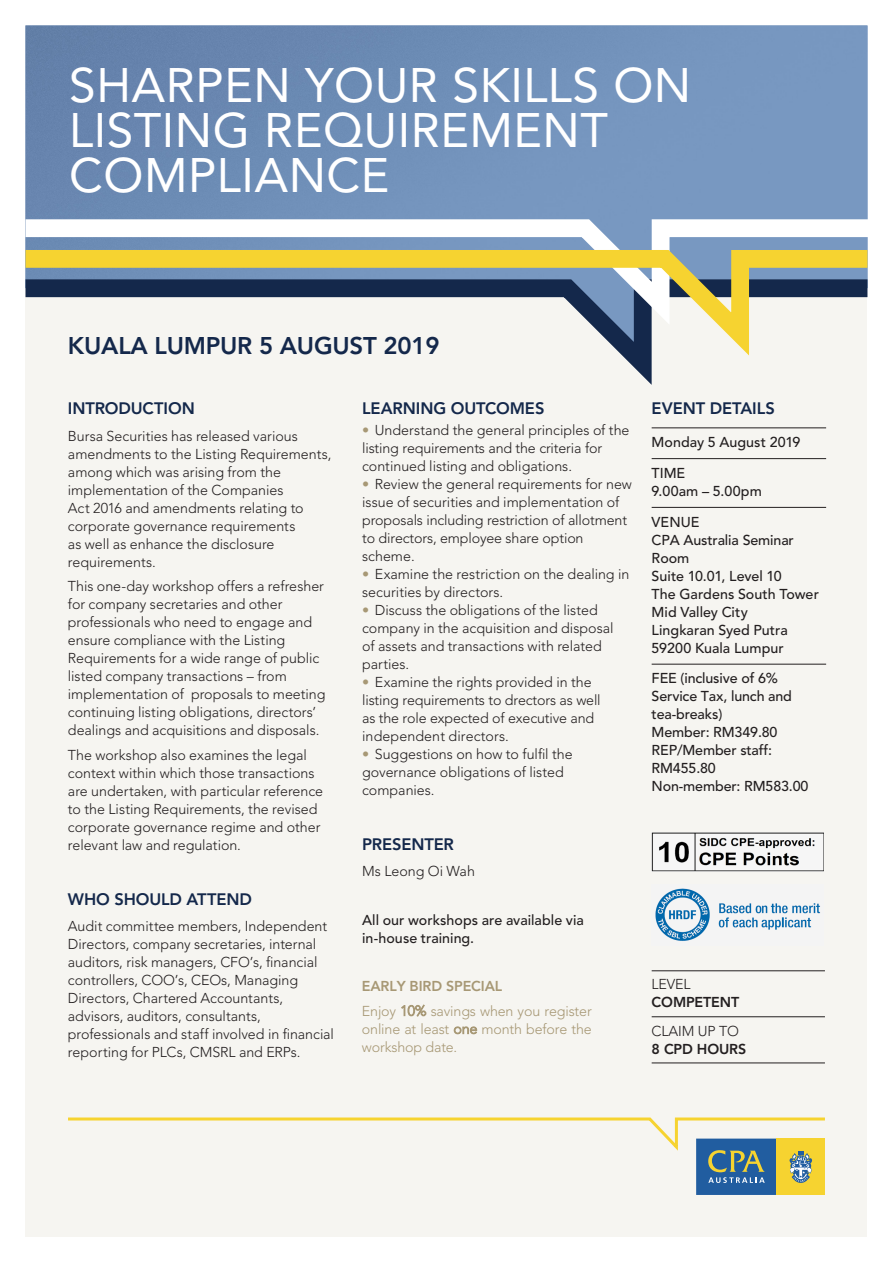
<style>
.page{position:relative;width:893px;height:1263px;background:#fff}
.page>*{position:absolute;margin:0;border:0;box-sizing:border-box;transform-origin:0 0}
.t1{font:48px/45px "Avenir LT Std";letter-spacing:.01em;color:#fff}
.t2{font:800 24px "Avenir LT Std";letter-spacing:-.01em;color:#14284b}
.Body_heading{font:800 16.5px "Avenir LT Std";letter-spacing:-.01em;color:#14284b}
.Body{font:300 14.25px/18px "Avenir LT Std";color:#231f20}
.Event_details{font:500 14.25px/18px "Avenir LT Std";letter-spacing:-.01em;color:#231f20}
.t3{font:300 14.25px/18px "Avenir LT Std";letter-spacing:-.01em;color:#a79875;text-align:justify}
.Body-2{font:500 14.25px/18px "Avenir LT Std";color:#231f20}
.t4{font:800 14.25px "Avenir LT Std";letter-spacing:-.01em;color:#a79875}
.t5{font:800 14.25px/18px "Avenir LT Std";letter-spacing:-.01em;color:#231f20}
.s1{color:#a79875}
.s2{font-weight:300}
.s3{font-weight:800}
</style>
<div class="page">
<div style="left:26px;top:26px;width:841px;height:1211px;background:#f6f5f1"></div>
<img style="left:26px;top:26px;width:841px;height:184px">
<svg style="left:26px;top:210px;width:841px;height:31px"></svg>
<svg style="left:26px;top:241px;width:841px;height:136px"></svg>
<div style="left:696px;top:1138px;width:81px;height:57px;background:#215da0"></div>
<div style="left:777px;top:1138px;width:48px;height:57px;background:#f6d330"></div>
<svg style="left:68px;top:1117px;width:757px;height:66px"></svg>
<hr style="left:652px;top:970px;width:173px;height:1px;background:#231f20">
<hr style="left:652px;top:1016px;width:173px;height:1px;background:#231f20">
<hr style="left:652px;top:1063px;width:173px;height:1px;background:#231f20">
<hr style="left:652px;top:428px;width:174px;height:1px;background:#231f20">
<hr style="left:652px;top:458px;width:174px;height:1px;background:#231f20">
<hr style="left:652px;top:507px;width:174px;height:1px;background:#231f20">
<hr style="left:652px;top:664px;width:174px;height:1px;background:#231f20">
<img style="left:655px;top:888px;width:165px;height:53px">
<img style="left:651px;top:832px;width:173px;height:39px">
<p class="t1" style="left:69px;top:63px;width:623px">SHARPEN YOUR SKILLS ON<br>LISTING REQUIREMENT<br>COMPLIANCE</p>
<p class="t2" style="left:68px;top:332px;width:373px">KUALA LUMPUR 5 AUGUST 2019</p>
<p class="Body_heading" style="left:68px;top:399px;width:128px">INTRODUCTION</p>
<p class="Body" style="left:68px;top:427px;width:265px">Bursa Securities has released various amendments to the Listing Requirements, among which was arising from the implementation of the Companies<br>Act 2016 and amendments relating to corporate governance requirements<br>as well as enhance the disclosure requirements.</p>
<p class="Body" style="left:68px;top:577px;width:259px">This one-day workshop offers a refresher for company secretaries and other professionals who need to engage and ensure compliance with the Listing Requirements for a wide range of public listed company transactions – from implementation of proposals to meeting continuing listing obligations, directors’ dealings and acquisitions and disposals.</p>
<p class="Body" style="left:68px;top:746px;width:257px">The workshop also examines the legal context within which those transactions are undertaken, with particular reference to the Listing Requirements, the revised corporate governance regime and other relevant law and regulation.</p>
<p class="Body_heading" style="left:68px;top:889px;width:186px">WHO SHOULD ATTEND</p>
<p class="Body" style="left:68px;top:917px;width:268px">Audit committee members, Independent Directors, company secretaries, internal auditors, risk managers, CFO’s, financial controllers, COO’s, CEOs, Managing Directors, Chartered Accountants, advisors, auditors, consultants, professionals and staff involved in financial reporting for PLCs, CMSRL and ERPs.</p>
<p class="Body_heading" style="left:362px;top:399px;width:184px">LEARNING OUTCOMES</p>
<p class="Body" style="left:362px;top:421px;width:269px"><span class="s1">•</span> Understand the general principles of the listing requirements and the criteria for continued listing and obligations.</p>
<p class="Body" style="left:362px;top:475px;width:271px"><span class="s1">•</span> Review the general requirements for new issue of securities and implementation of proposals including restriction of allotment to directors, employee share option scheme.</p>
<p class="Body" style="left:362px;top:565px;width:269px"><span class="s1">•</span> Examine the restriction on the dealing in securities by directors.</p>
<p class="Body" style="left:362px;top:601px;width:253px"><span class="s1">•</span> Discuss the obligations of the listed company in the acquisition and disposal of assets and transactions with related parties.</p>
<p class="Body" style="left:362px;top:673px;width:240px"><span class="s1">•</span> Examine the rights provided in the listing requirements to drectors as well as the role expected of executive and independent directors.</p>
<p class="Body" style="left:362px;top:745px;width:212px"><span class="s1">•</span> Suggestions on how to fulfil the governance obligations of listed companies.</p>
<p class="Body_heading" style="left:362px;top:834px;width:93px">PRESENTER</p>
<p class="Body" style="left:362px;top:862px;width:114px">Ms Leong Oi Wah</p>
<p class="Body-2" style="left:362px;top:911px;width:223px">All our workshops are available via in-house training.</p>
<p class="t4" style="left:362px;top:978px;width:142px">EARLY BIRD SPECIAL</p>
<p class="t3" style="left:362px;top:1002px;width:231px">Enjoy 10% savings when you register online at least one month before the workshop date.</p>
<p class="Body_heading" style="left:652px;top:399px;width:125px">EVENT DETAILS</p>
<p class="Event_details" style="left:652px;top:434px;width:150px">Monday 5 August 2019</p>
<p class="Event_details" style="left:652px;top:464px;width:112px">TIME<br>9.00am – 5.00pm</p>
<p class="Event_details" style="left:652px;top:513px;width:169px">VENUE<br>CPA Australia Seminar<br>Room<br>Suite 10.01, Level 10<br>The Gardens South Tower<br>Mid Valley City<br>Lingkaran Syed Putra<br>59200 Kuala Lumpur</p>
<p class="Event_details" style="left:652px;top:670px;width:158px">FEE (inclusive of 6%<br>Service Tax, lunch and tea-breaks)<br>Member: RM349.80<br>REP/Member staff:<br>RM455.80<br>Non-member: RM583.00</p>
<p class="t5" style="left:652px;top:975px;width:89px"><span class="s2">LEVEL<br></span>COMPETENT</p>
<p class="Body" style="left:652px;top:1022px;width:96px">CLAIM UP TO<br><span class="s3">8 CPD HOURS</span></p>
</div>
